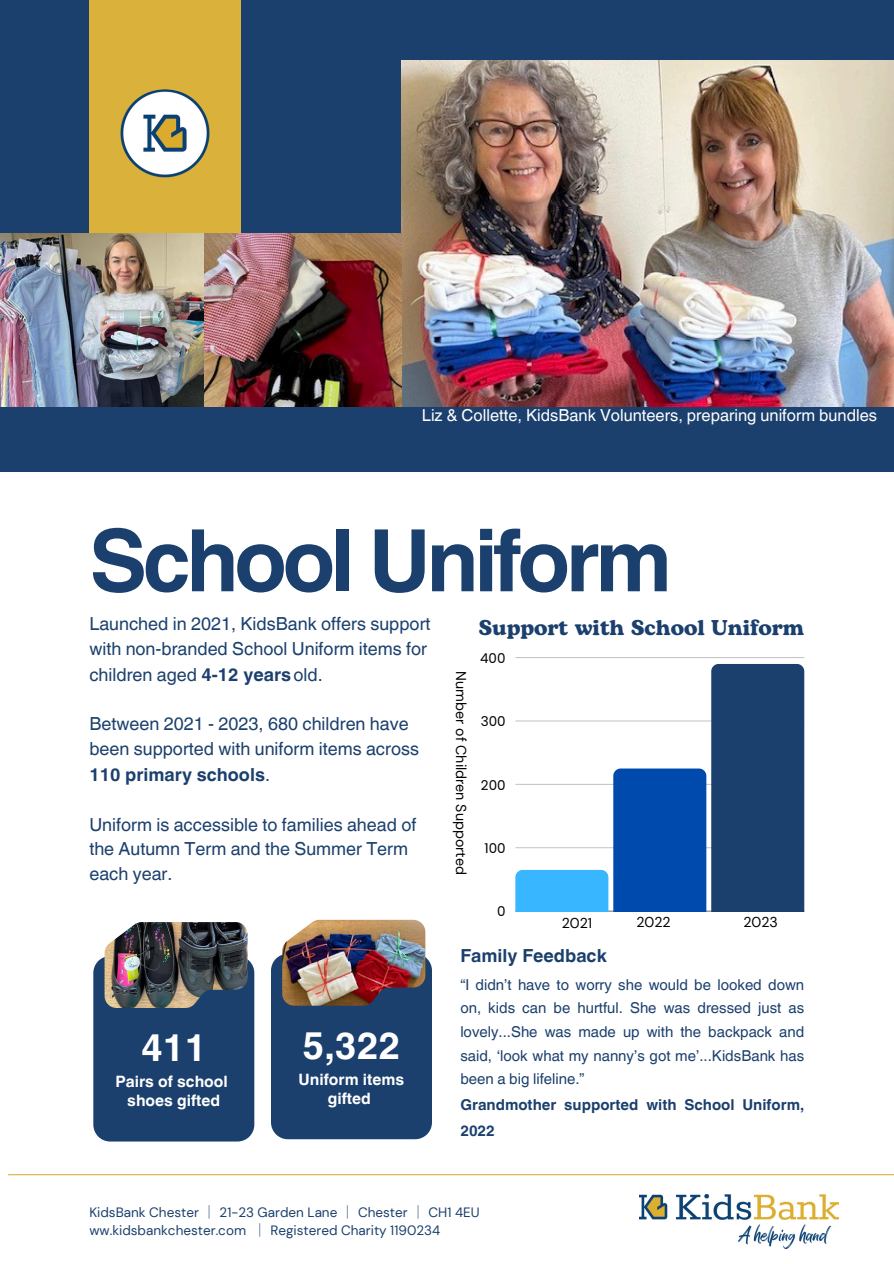
<style>
.page{position:relative;width:894px;height:1264px;background:#fff}
.page>*{position:absolute;margin:0;border:0;box-sizing:border-box;transform-origin:0 0}
.t1{font:700 86.1px "Helvetica World";letter-spacing:-.055em;color:#1b406d}
.t2{font:700 37.95px "Helvetica World";color:#fff}
.t3{font:700 21.3px "Bogart";color:#1b406d}
.t4{font:18px/25.3px "Helvetica World";color:#1b406d}
.t5{font:700 18px "Helvetica World";color:#1b406d}
.t6{font:16.5px "Helvetica World";color:#fff}
.t7{font:700 15.75px "Helvetica World";color:#fff}
.t8{font:15px/23.7px "Helvetica World";color:#1b406d;text-align:justify}
.t9{font:700 15px/25.8px "Helvetica World";color:#1b406d}
.t10{font:14.25px "DM Sans";color:#000}
.t11{font:13.5px "DM Sans";color:#1b406d}
.t12{font:13.5px "Poppins";color:#000}
.s1{font-weight:700}
.s2{font-family:"Noto Sans CJ Ksc"}
</style>
<div class="page">
<div style="left:0;top:0;width:893px;height:471px;background:#1b406d"></div>
<div style="left:89px;top:0;width:152px;height:233px;background:#dab13a"></div>
<img style="left:401px;top:60px;width:492px;height:347px">
<img style="left:204px;top:233px;width:198px;height:173px">
<hr style="left:8px;top:1174px;width:885px;height:1px;background:#dab13a">
<img style="left:115px;top:89px;width:100px;height:100px;border-radius:50%">
<img style="left:639px;top:1194px;width:199px;height:54px">
<img style="left:0;top:233px;width:204px;height:173px">
<div style="left:93px;top:956px;width:161px;height:185px;background:#1b406d"></div>
<img style="left:104px;top:922px;width:143px;height:85px">
<hr style="left:515px;top:657px;width:289px;height:1px;background:#c7c7c7">
<svg style="left:515px;top:664px;width:289px;height:247px"></svg>
<div style="left:271px;top:953px;width:161px;height:186px;background:#1b406d"></div>
<img style="left:282px;top:919px;width:143px;height:86px">
<h4 class="t6" style="left:421px;top:406px;width:456px">Liz &amp; Collette, KidsBank Volunteers, preparing uniform bundles</h4>
<p class="t1" style="left:89px;top:490px;width:584px">School Uniform</p>
<h1 class="t4" style="left:89px;top:611px;width:342px">Launched in 2021, KidsBank offers support with non-branded School Uniform items for children aged <span class="s1">4-12 years</span>old.</h1>
<h4 class="t4" style="left:89px;top:711px;width:331px">Between 2021 - 2023, 680 children have been supported with uniform items across<br><span class="s1">110 primary schools</span>.</h4>
<h4 class="t4" style="left:89px;top:812px;width:328px;line-height:24.8px">Uniform is accessible to families ahead of the Autumn Term and the Summer Term each year.</h4>
<p class="t2" style="left:141px;top:1016px;width:67px">411</p>
<p class="t7" style="left:115px;top:1068px;width:114px">Pairs of school</p>
<p class="t7" style="left:127px;top:1087px;width:94px">shoes gifted</p>
<h5 class="t2" style="left:302px;top:1014px;width:99px">5,322</h5>
<h5 class="t7" style="left:298px;top:1066px;width:107px">Uniform items</h5>
<p class="t7" style="left:328px;top:1085px;width:45px">gifted</p>
<p class="t3" style="left:478px;top:612px;width:327px">Support with School Uniform</p>
<p class="t10" style="left:470px;top:671px;width:205px;rotate:90deg">Number of Children Supported</p>
<p class="t12" style="left:480px;top:648px;width:27px">400</p>
<p class="t12" style="left:480px;top:712px;width:26px">300</p>
<p class="t12" style="left:481px;top:775px;width:26px">200</p>
<p class="t12" style="left:484px;top:838px;width:23px">100</p>
<p class="t12" style="left:497px;top:902px;width:10px">0</p>
<p class="t10" style="left:561px;top:913px;width:32px">2021</p>
<p class="t10" style="left:636px;top:913px;width:36px">2022</p>
<p class="t10" style="left:743px;top:913px;width:36px">2023</p>
<p class="t5" style="left:460px;top:941px;width:148px">Family Feedback</p>
<p class="t8" style="left:460px;top:972px;width:345px">“I didn’t have to worry she would be looked down on, kids can be hurtful. She was dressed just as lovely...She was made up with the backpack and said, ‘look what my nanny’s got me’...KidsBank has been a big lifeline.”</p>
<h6 class="t9" style="left:460px;top:1090px;width:345px">Grandmother supported with School Uniform,<br>2022</h6>
<p class="t11" style="left:89px;top:1203px;width:391px">KidsBank Chester <span class="s2">│</span> 21-23 Garden Lane <span class="s2">│</span> Chester <span class="s2">│</span> CH1 4EU</p>
<p class="t11" style="left:89px;top:1221px;width:352px">ww.kidsbankchester.com <span class="s2">│</span> Registered Charity 1190234</p>
</div>
